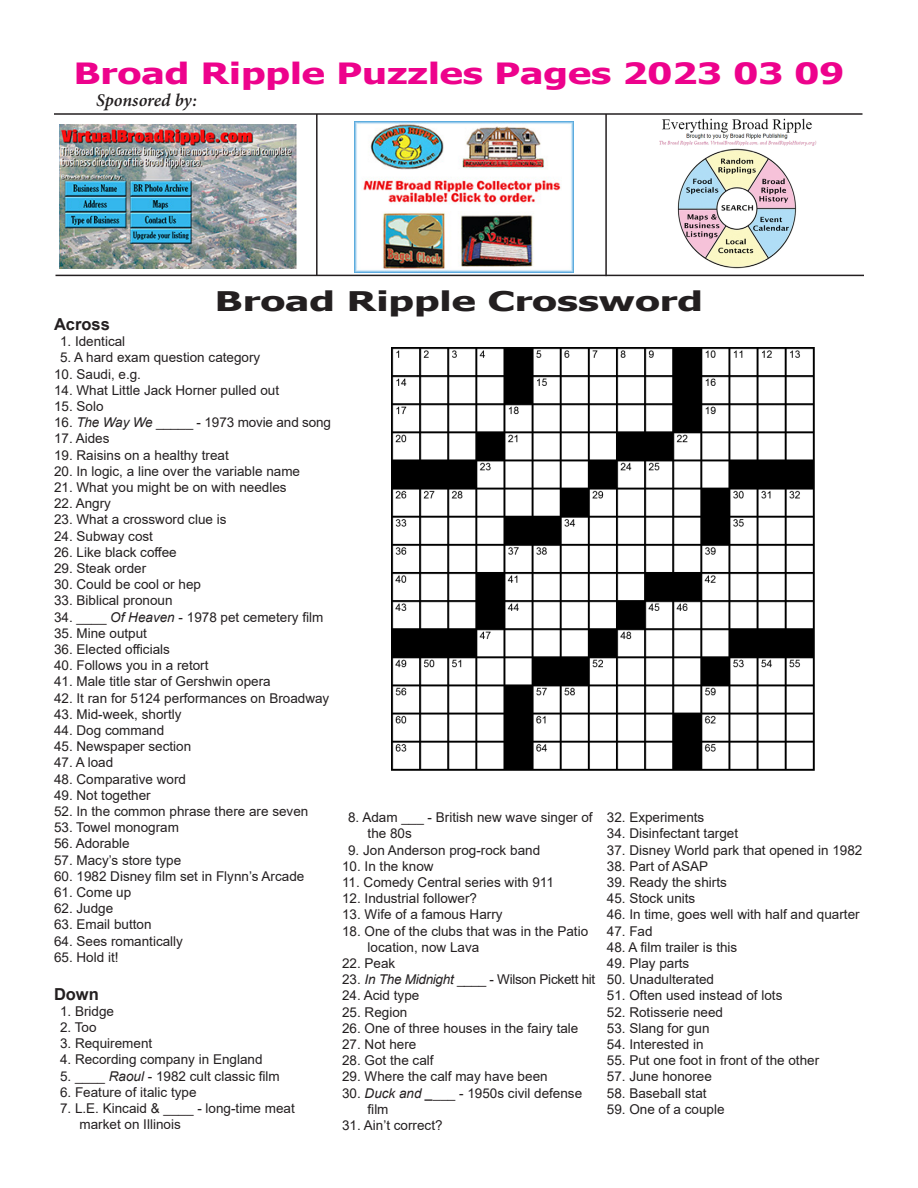
<style>
.page{position:relative;width:918px;height:1188px;background:#fff}
.page>*{position:absolute;margin:0;border:0;box-sizing:border-box;transform-origin:0 0}
.t1{font:700 29.25px "Tahoma";color:#ed028c;scale:1.33 1}
.t2{font:700 27px "Tahoma";color:#231f20;scale:1.5 1}
.t3{font:italic 600 18px "Minion Pro";letter-spacing:-.005em;color:#231f20}
.tagline{font:700 16.5px "Arial";color:#231f20}
.Crossword_-_ACROSS_D{font:700 16.5px "Arial";color:#231f20}
.RR_Crossword_two_dig{font:13.5px/16.2px "Arial";color:#231f20}
.RR_Crossword_one_dig{font:13.5px/16.2px "Arial";color:#231f20}
.RR_Crossword_two_dig-2{font:13.5px "Arial";letter-spacing:-.02em;color:#231f20}
.s1{font-style:italic}
</style>
<div class="page">
<img style="left:354px;top:121px;width:219px;height:151px">
<hr style="left:56px;top:275px;width:808px;height:1px;background:#231f20">
<hr style="left:316px;top:114px;width:2px;height:162px;background:#231f20">
<hr style="left:605px;top:114px;width:2px;height:162px;background:#231f20">
<hr style="left:54px;top:113px;width:808px;height:2px;background:#231f20">
<img style="left:59px;top:125px;width:238px;height:143px">
<img style="left:659px;top:118px;width:158px;height:151px">
<img style="left:392px;top:347px;width:423px;height:424px">
<p class="t1" style="left:74px;top:53px;width:581px">Broad Ripple Puzzles Pages 2023 03 09</p>
<p class="t3" style="left:96px;top:88px;width:102px">Sponsored by:</p>
<p class="t2" style="left:215px;top:282px;width:327px">Broad Ripple Crossword</p>
<p class="tagline" style="left:54px;top:313px;width:57px">Across</p>
<p class="RR_Crossword_one_dig" style="left:60px;top:333px;width:67px">1. Identical</p>
<p class="RR_Crossword_one_dig" style="left:60px;top:349px;width:202px">5. A hard exam question category</p>
<p class="RR_Crossword_two_dig" style="left:54px;top:366px;width:89px">10. Saudi, e.g.</p>
<p class="RR_Crossword_two_dig" style="left:54px;top:382px;width:227px">14. What Little Jack Horner pulled out</p>
<p class="RR_Crossword_two_dig" style="left:54px;top:398px;width:51px">15. Solo</p>
<p class="RR_Crossword_two_dig" style="left:54px;top:414px;width:279px">16. <span class="s1">The Way We</span> _____ - 1973 movie and song</p>
<p class="RR_Crossword_two_dig" style="left:54px;top:430px;width:57px">17. Aides</p>
<p class="RR_Crossword_two_dig" style="left:54px;top:447px;width:176px">19. Raisins on a healthy treat</p>
<p class="RR_Crossword_two_dig" style="left:54px;top:463px;width:248px">20. In logic, a line over the variable name</p>
<p class="RR_Crossword_two_dig" style="left:54px;top:479px;width:234px">21. What you might be on with needles</p>
<p class="RR_Crossword_two_dig" style="left:54px;top:495px;width:59px">22. Angry</p>
<p class="RR_Crossword_two_dig" style="left:54px;top:511px;width:174px">23. What a crossword clue is</p>
<p class="RR_Crossword_two_dig" style="left:54px;top:528px;width:101px">24. Subway cost</p>
<p class="RR_Crossword_two_dig" style="left:54px;top:544px;width:124px">26. Like black coffee</p>
<p class="RR_Crossword_two_dig" style="left:54px;top:560px;width:94px">29. Steak order</p>
<p class="RR_Crossword_two_dig" style="left:54px;top:576px;width:149px">30. Could be cool or hep</p>
<p class="RR_Crossword_two_dig" style="left:54px;top:592px;width:120px">33. Biblical pronoun</p>
<p class="RR_Crossword_two_dig" style="left:54px;top:609px;width:271px">34. ____ <span class="s1">Of Heaven</span> - 1978 pet cemetery film</p>
<p class="RR_Crossword_two_dig" style="left:54px;top:625px;width:95px">35. Mine output</p>
<p class="RR_Crossword_two_dig" style="left:54px;top:641px;width:117px">36. Elected officials</p>
<p class="RR_Crossword_two_dig" style="left:54px;top:657px;width:156px">40. Follows you in a retort</p>
<p class="RR_Crossword_two_dig" style="left:54px;top:673px;width:218px">41. Male title star of Gershwin opera</p>
<p class="RR_Crossword_two_dig" style="left:54px;top:690px;width:277px">42. It ran for 5124 performances on Broadway</p>
<p class="RR_Crossword_two_dig" style="left:54px;top:706px;width:129px">43. Mid-week, shortly</p>
<p class="RR_Crossword_two_dig" style="left:54px;top:722px;width:112px">44. Dog command</p>
<p class="RR_Crossword_two_dig" style="left:54px;top:738px;width:139px">45. Newspaper section</p>
<p class="RR_Crossword_two_dig" style="left:54px;top:754px;width:61px">47. A load</p>
<p class="RR_Crossword_two_dig" style="left:54px;top:771px;width:134px">48. Comparative word</p>
<p class="RR_Crossword_two_dig" style="left:54px;top:787px;width:98px">49. Not together</p>
<p class="RR_Crossword_two_dig" style="left:54px;top:803px;width:256px">52. In the common phrase there are seven</p>
<p class="RR_Crossword_two_dig" style="left:54px;top:819px;width:127px">53. Towel monogram</p>
<p class="RR_Crossword_two_dig" style="left:54px;top:835px;width:77px">56. Adorable</p>
<p class="RR_Crossword_two_dig" style="left:54px;top:852px;width:129px">57. Macy’s store type</p>
<p class="RR_Crossword_two_dig" style="left:54px;top:868px;width:252px">60. 1982 Disney film set in Flynn’s Arcade</p>
<p class="RR_Crossword_two_dig" style="left:54px;top:884px;width:79px">61. Come up</p>
<p class="RR_Crossword_two_dig" style="left:54px;top:900px;width:61px">62. Judge</p>
<p class="RR_Crossword_two_dig" style="left:54px;top:916px;width:99px">63. Email button</p>
<p class="RR_Crossword_two_dig" style="left:54px;top:933px;width:131px">64. Sees romantically</p>
<p class="RR_Crossword_two_dig" style="left:54px;top:949px;width:66px">65. Hold it!</p>
<p class="Crossword_-_ACROSS_D" style="left:54px;top:982px;width:46px">Down</p>
<p class="RR_Crossword_one_dig" style="left:60px;top:1003px;width:56px">1. Bridge</p>
<p class="RR_Crossword_one_dig" style="left:60px;top:1019px;width:38px">2. Too</p>
<p class="RR_Crossword_one_dig" style="left:60px;top:1035px;width:94px">3. Requirement</p>
<p class="RR_Crossword_one_dig" style="left:60px;top:1051px;width:204px">4. Recording company in England</p>
<p class="RR_Crossword_one_dig" style="left:60px;top:1068px;width:221px">5. ____ <span class="s1">Raoul</span> - 1982 cult classic film</p>
<p class="RR_Crossword_one_dig" style="left:60px;top:1084px;width:138px">6. Feature of italic type</p>
<p class="RR_Crossword_one_dig" style="left:80px;top:1100px;width:217px;text-indent:-20px">7. L.E. Kincaid &amp; ____ - long-time meat market on Illinois</p>
<p class="RR_Crossword_one_dig" style="left:368px;top:809px;width:227px;text-indent:-20px">8. Adam ___ - British new wave singer of the 80s</p>
<p class="RR_Crossword_one_dig" style="left:348px;top:842px;width:194px">9. Jon Anderson prog-rock band</p>
<p class="RR_Crossword_two_dig" style="left:342px;top:858px;width:93px">10. In the know</p>
<p class="RR_Crossword_two_dig" style="left:342px;top:874px;width:213px">11. Comedy Central series with 911</p>
<p class="RR_Crossword_two_dig" style="left:342px;top:890px;width:137px">12. Industrial follower?</p>
<p class="RR_Crossword_two_dig" style="left:342px;top:907px;width:162px">13. Wife of a famous Harry</p>
<p class="RR_Crossword_two_dig" style="left:368px;top:923px;width:222px;text-indent:-26px">18. One of the clubs that was in the Patio location, now Lava</p>
<p class="RR_Crossword_two_dig" style="left:342px;top:955px;width:55px">22. Peak</p>
<p class="RR_Crossword_two_dig-2" style="left:342px;top:970px;width:255px">23. <span class="s1">In The Midnight</span> ____ - Wilson Pickett hit</p>
<p class="RR_Crossword_two_dig" style="left:342px;top:988px;width:79px">24. Acid type</p>
<p class="RR_Crossword_two_dig" style="left:342px;top:1004px;width:67px">25. Region</p>
<p class="RR_Crossword_two_dig" style="left:342px;top:1020px;width:238px">26. One of three houses in the fairy tale</p>
<p class="RR_Crossword_two_dig" style="left:342px;top:1036px;width:76px">27. Not here</p>
<p class="RR_Crossword_two_dig" style="left:342px;top:1052px;width:93px">28. Got the calf</p>
<p class="RR_Crossword_two_dig" style="left:342px;top:1069px;width:207px">29. Where the calf may have been</p>
<p class="RR_Crossword_two_dig" style="left:368px;top:1085px;width:216px;text-indent:-26px">30. <span class="s1">Duck and _</span>___ - 1950s civil defense film</p>
<p class="RR_Crossword_two_dig" style="left:342px;top:1117px;width:102px">31. Ain’t correct?</p>
<p class="RR_Crossword_two_dig" style="left:607px;top:809px;width:99px">32. Experiments</p>
<p class="RR_Crossword_two_dig" style="left:607px;top:826px;width:133px">34. Disinfectant target</p>
<p class="RR_Crossword_two_dig" style="left:607px;top:842px;width:257px">37. Disney World park that opened in 1982</p>
<p class="RR_Crossword_two_dig" style="left:607px;top:858px;width:103px">38. Part of ASAP</p>
<p class="RR_Crossword_two_dig" style="left:607px;top:874px;width:122px">39. Ready the shirts</p>
<p class="RR_Crossword_two_dig" style="left:607px;top:890px;width:90px">45. Stock units</p>
<p class="RR_Crossword_two_dig" style="left:607px;top:907px;width:254px">46. In time, goes well with half and quarter</p>
<p class="RR_Crossword_two_dig" style="left:607px;top:923px;width:47px">47. Fad</p>
<p class="RR_Crossword_two_dig" style="left:607px;top:939px;width:132px">48. A film trailer is this</p>
<p class="RR_Crossword_two_dig" style="left:607px;top:955px;width:84px">49. Play parts</p>
<p class="RR_Crossword_two_dig" style="left:607px;top:971px;width:109px">50. Unadulterated</p>
<p class="RR_Crossword_two_dig" style="left:607px;top:988px;width:177px">51. Often used instead of lots</p>
<p class="RR_Crossword_two_dig" style="left:607px;top:1004px;width:118px">52. Rotisserie need</p>
<p class="RR_Crossword_two_dig" style="left:607px;top:1020px;width:104px">53. Slang for gun</p>
<p class="RR_Crossword_two_dig" style="left:607px;top:1036px;width:98px">54. Interested in</p>
<p class="RR_Crossword_two_dig" style="left:607px;top:1052px;width:214px">55. Put one foot in front of the other</p>
<p class="RR_Crossword_two_dig" style="left:607px;top:1069px;width:107px">57. June honoree</p>
<p class="RR_Crossword_two_dig" style="left:607px;top:1085px;width:101px">58. Baseball stat</p>
<p class="RR_Crossword_two_dig" style="left:607px;top:1101px;width:119px">59. One of a couple</p>
</div>
